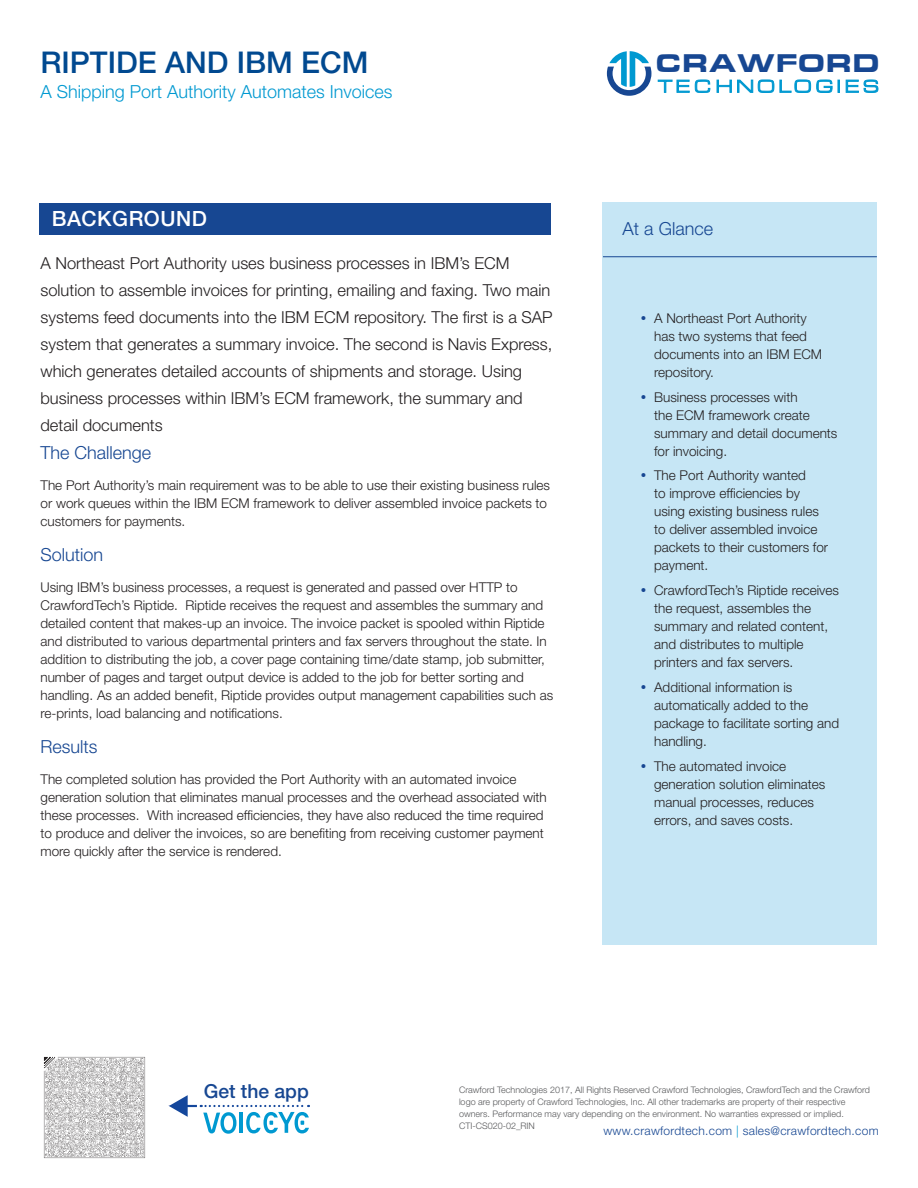
<style>
.page{position:relative;width:918px;height:1188px;background:#fff}
.page>*{position:absolute;margin:0;border:0;box-sizing:border-box;transform-origin:0 0}
.t1{font:500 30px "Helvetica Neue LT Std";color:#014990}
.Image{font:900 26.4px "Eurostile Extended";color:#174792}
.SideBarHeader__H2{font:500 21px "Helvetica Neue LT Std";letter-spacing:.025em;color:#fff}
.t2{font:500 19.35px "Helvetica Neue LT Std";color:#174792}
.titleSubHead{font:300 18px "Helvetica Neue LT Std";color:#0099d1}
.BodyHeaders__H2{font:300 18px "Helvetica Neue LT Std";color:#174792}
.SideBarHeader__H2-2{font:300 18px "Helvetica Neue LT Std";color:#174792}
.Intro_Paragraph{font:300 16.5px/27px "Helvetica Neue LT Std";color:#231f20}
.Base{font:300 13.5px/18px "Helvetica Neue LT Std";color:#231f20}
.Base-2{font:300 12px "Helvetica Neue LT Std";letter-spacing:.025em;color:#174792}
.Address_line{font:300 9px/12px "Helvetica Neue LT Std";color:#57585a}
.s1{color:#0099d1}
</style>
<div class="page">
<div style="left:602px;top:202px;width:275px;height:742px;background:#c6e6f5"></div>
<hr style="left:603px;top:256px;width:274px;height:1px;background:#174792">
<svg style="left:607px;top:51px;width:44px;height:45px"></svg>
<svg style="left:657px;top:79px;width:222px;height:14px"></svg>
<div style="left:40px;top:203px;width:511px;height:31px;background:#174792"></div>
<svg style="left:169px;top:1095px;width:140px;height:39px"></svg>
<img style="left:43px;top:1056px;width:103px;height:103px">
<p class="t1" style="left:40px;top:44px;width:329px">RIPTIDE AND IBM ECM</p>
<p class="titleSubHead" style="left:40px;top:81px;width:354px">A Shipping Port Authority Automates Invoices</p>
<h2 class="SideBarHeader__H2" style="left:52px;top:206px;width:157px">BACKGROUND</h2>
<p class="Intro_Paragraph" style="left:40px;top:249px;width:514px">A Northeast Port Authority uses business processes in IBM’s ECM solution to assemble invoices for printing, emailing and faxing. Two main systems feed documents into the IBM ECM repository. The first is a SAP system that generates a summary invoice. The second is Navis Express, which generates detailed accounts of shipments and storage. Using business processes within IBM’s ECM framework, the summary and detail documents</p>
<h2 class="BodyHeaders__H2" style="left:40px;top:441px;width:112px">The Challenge</h2>
<p class="Base" style="left:40px;top:476px;width:511px">The Port Authority’s main requirement was to be able to use their existing business rules or work queues within the IBM ECM framework to deliver assembled invoice packets to customers for payments.</p>
<h2 class="BodyHeaders__H2" style="left:40px;top:543px;width:64px">Solution</h2>
<p class="Base" style="left:40px;top:578px;width:514px">Using IBM’s business processes, a request is generated and passed over HTTP to CrawfordTech’s Riptide. Riptide receives the request and assembles the summary and detailed content that makes-up an invoice. The invoice packet is spooled within Riptide and distributed to various departmental printers and fax servers throughout the state. In addition to distributing the job, a cover page containing time/date stamp, job submitter, number of pages and target output device is added to the job for better sorting and handling. As an added benefit, Riptide provides output management capabilities such as re-prints, load balancing and notifications.</p>
<h2 class="BodyHeaders__H2" style="left:40px;top:735px;width:58px">Results</h2>
<p class="Base" style="left:40px;top:770px;width:508px">The completed solution has provided the Port Authority with an automated invoice generation solution that eliminates manual processes and the overhead associated with these processes. With increased efficiencies, they have also reduced the time required to produce and deliver the invoices, so are benefiting from receiving customer payment more quickly after the service is rendered.</p>
<p class="Image" style="left:655px;top:49px;width:226px">CRAWFORD</p>
<h2 class="SideBarHeader__H2-2" style="left:623px;top:218px;width:92px">At a Glance</h2>
<p class="Base" style="left:654px;top:309px;width:170px">A Northeast Port Authority has two systems that feed documents into an IBM ECM repository.</p>
<p class="Base" style="left:654px;top:388px;width:185px">Business processes with<br>the ECM framework create summary and detail documents for invoicing.</p>
<p class="Base" style="left:654px;top:466px;width:176px">The Port Authority wanted<br>to improve efficiencies by using existing business rules to deliver assembled invoice packets to their customers for payment.</p>
<p class="Base" style="left:654px;top:581px;width:186px">CrawfordTech’s Riptide receives the request, assembles the summary and related content, and distributes to multiple printers and fax servers.</p>
<p class="Base" style="left:654px;top:678px;width:187px">Additional information is automatically added to the package to facilitate sorting and handling.</p>
<p class="Base" style="left:654px;top:757px;width:173px">The automated invoice generation solution eliminates manual processes, reduces errors, and saves costs.</p>
<p class="t2" style="left:204px;top:1080px;width:107px">Get the app</p>
<p class="Address_line" style="left:459px;top:1083px;width:413px">Crawford Technologies 2017, All Rights Reserved Crawford Technologies, CrawfordTech and the Crawford logo are property of Crawford Technologies, Inc. All other trademarks are property of their respective owners. Performance may vary depending on the environment. No warranties expressed or implied.<br>CTI-CS020-02_RIN</p>
<p class="Base-2" style="left:603px;top:1123px;width:277px">www.crawfordtech.com <span class="s1">|</span> sales@crawfordtech.com</p>
</div>
